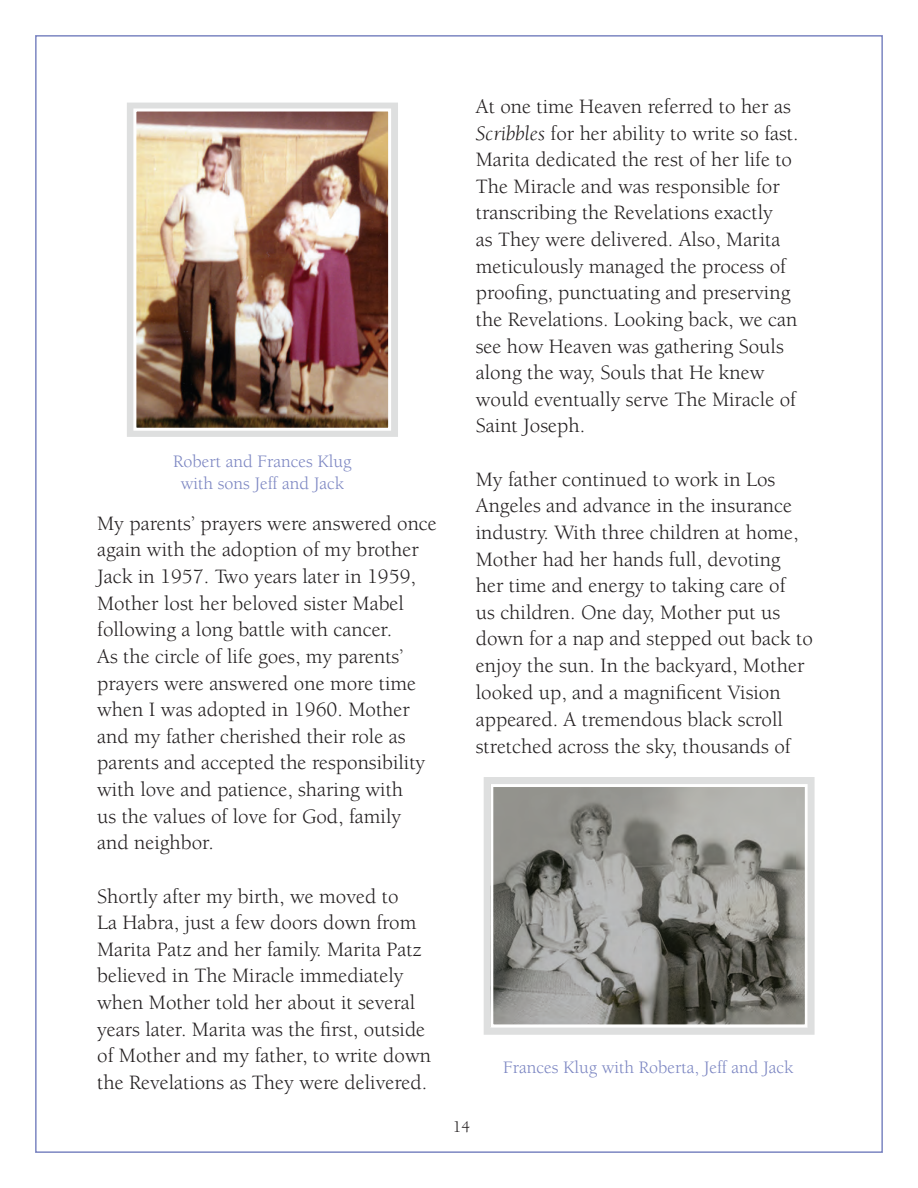
<style>
.page{position:relative;width:918px;height:1188px;background:#fff}
.page>*{position:absolute;margin:0;border:0;box-sizing:border-box;transform-origin:0 0}
.t1{font:21px/26.7px "Berkeley";color:#231f20}
.t2{font:18px/21.6px "Berkeley";color:#7c86c2;text-align:center}
.t3{font:16.5px "Berkeley";color:#231f20}
.s1{font-style:italic}
</style>
<div class="page">
<div style="left:484px;top:777px;width:331px;height:258px;border:8px solid #dedfdf"></div>
<img style="left:494px;top:788px;width:310px;height:235px">
<div style="left:127px;top:103px;width:271px;height:334px;border:8px solid #dedfdf"></div>
<img style="left:132px;top:107px;width:261px;height:325px">
<div style="left:490px;top:784px;width:318px;height:243px;border:3px solid #fff"></div>
<p class="t2" style="left:173px;top:451px;width:180px">Robert and Frances Klug with sons Jeff and Jack</p>
<p class="t1" style="left:97px;top:510px;width:341px">My parents’ prayers were answered once again with the adoption of my brother Jack in 1957. Two years later in 1959, Mother lost her beloved sister Mabel following a long battle with cancer.<br>As the circle of life goes, my parents’ prayers were answered one more time when I was adopted in 1960. Mother and my father cherished their role as parents and accepted the responsibility with love and patience, sharing with</p>
<p class="t1" style="left:97px;top:803px;width:306px">us the values of love for God, family</p>
<p class="t1" style="left:97px;top:830px;width:118px">and neighbor.</p>
<p class="t1" style="left:97px;top:883px;width:335px">Shortly after my birth, we moved to<br>La Habra, just a few doors down from Marita Patz and her family. Marita Patz believed in The Miracle immediately when Mother told her about it several years later. Marita was the first, outside of Mother and my father, to write down the Revelations as They were delivered.</p>
<p class="t1" style="left:476px;top:93px;width:324px">At one time Heaven referred to her as <span class="s1">Scribbles</span> for her ability to write so fast.<br>Marita dedicated the rest of her life to The Miracle and was responsible for transcribing the Revelations exactly<br>as They were delivered. Also, Marita meticulously managed the process of proofing, punctuating and preserving the Revelations. Looking back, we can see how Heaven was gathering Souls along the way, Souls that He knew would eventually serve The Miracle of Saint Joseph.</p>
<p class="t1" style="left:476px;top:466px;width:339px">My father continued to work in Los Angeles and advance in the insurance industry. With three children at home, Mother had her hands full, devoting her time and energy to taking care of<br>us children. One day, Mother put us down for a nap and stepped out back to enjoy the sun. In the backyard, Mother looked up, and a magnificent Vision appeared. A tremendous black scroll stretched across the sky, thousands of</p>
<p class="t3" style="left:453px;top:1118px;width:19px">14</p>
<p class="t2" style="left:503px;top:1057px;width:292px">Frances Klug with Roberta, Jeff and Jack</p>
</div>
